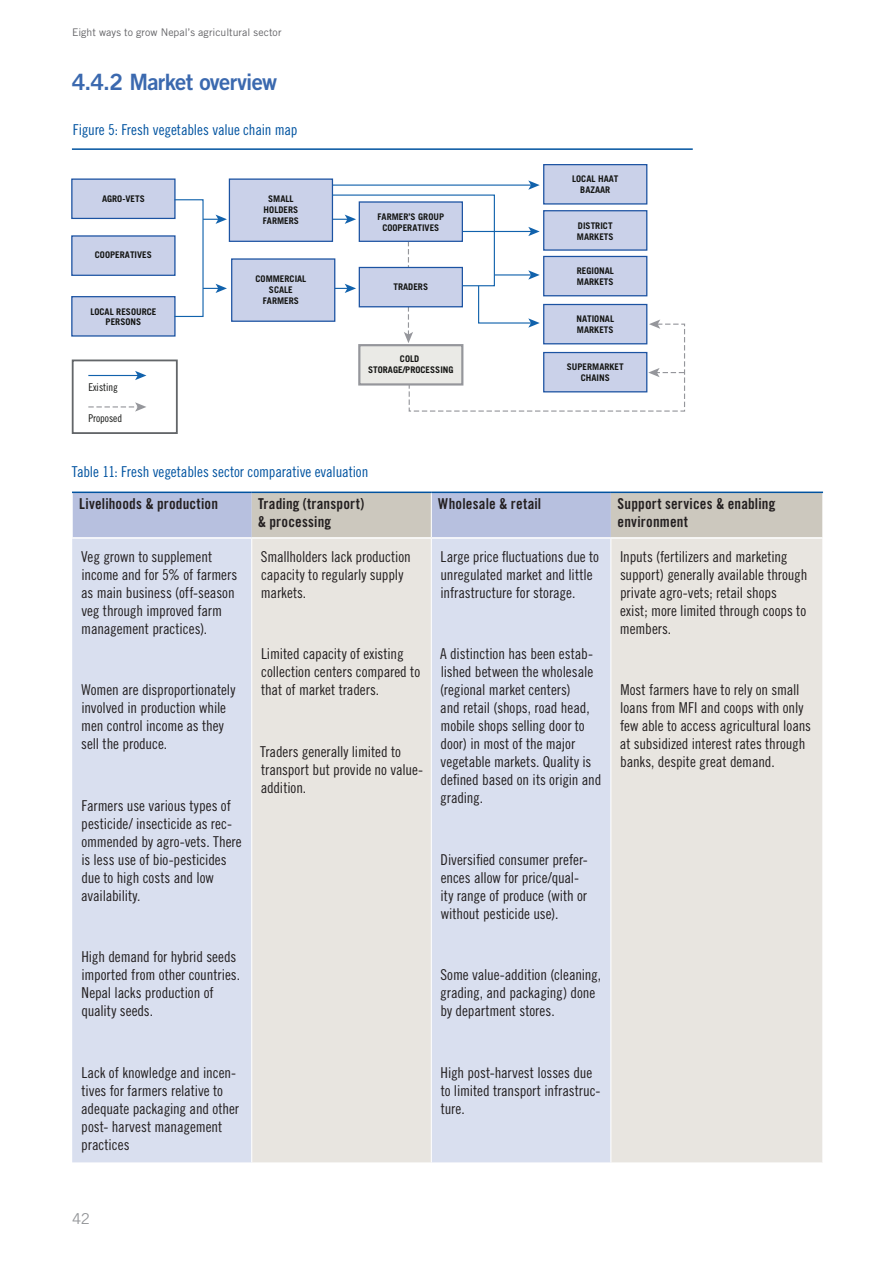
<style>
.page{position:relative;width:893px;height:1263px;background:#fff}
.page>*{position:absolute;margin:0;border:0;box-sizing:border-box;transform-origin:0 0}
.Titolo_03{font:22.5px "Trade Gothic LT Std Bd 2";letter-spacing:-.03em;color:#3b69af}
.Testi_tabelle{font:15px/18px "Trade Gothic LT Std Cn 18";letter-spacing:-.005em;color:#231f20}
.Testi_tabelle-2{font:15px/18px "Trade Gothic LT Std Bd Cn 20";letter-spacing:.01em;color:#231f20}
.Titolo_tabelle_e_gra{font:15px "Trade Gothic LT Std Cn 18";letter-spacing:-.005em;color:#0153a0}
.Titolo_grafico_tabel{font:15px "Trade Gothic LT Std Cn 18";letter-spacing:-.01em;color:#0153a0}
.t1{font:15px "Trade Gothic LT Std";color:#939598}
.t2{font:10.65px "Trade Gothic LT Std Cn 18";color:#131412}
.t3{font:10.5px "Trade Gothic LT Std";letter-spacing:.005em;color:#636366}
.t4{font:700 9.15px/10.9px "Trade Gothic LT Std";color:#131412;text-align:center}
</style>
<div class="page">
<svg style="left:73px;top:493px;width:750px;height:44px;background:#c1c4cd"></svg>
<div style="left:72px;top:539px;width:179px;height:623px;background:#d9dfef"></div>
<svg style="left:252px;top:539px;width:570px;height:623px;background:#e3e3e4"></svg>
<hr style="left:431px;top:493px;width:1px;height:44px;background:#fff">
<hr style="left:72px;top:492px;width:180px;height:1px;background:#0153a0">
<hr style="left:252px;top:492px;width:179px;height:1px;background:#0153a0">
<hr style="left:431px;top:492px;width:180px;height:1px;background:#0153a0">
<hr style="left:611px;top:492px;width:212px;height:1px;background:#0153a0">
<hr style="left:431px;top:539px;width:1px;height:623px;background:#fff">
<hr style="left:610px;top:539px;width:1px;height:623px;background:#fff">
<div style="left:72px;top:359px;width:106px;height:75px;border:2px solid #636669"></div>
<svg style="left:88px;top:402px;width:58px;height:10px"></svg>
<hr style="left:88px;top:375px;width:50px;height:1px;background:#1162ac">
<svg style="left:135px;top:371px;width:11px;height:9px"></svg>
<svg style="left:204px;top:215px;width:23px;height:9px"></svg>
<svg style="left:204px;top:284px;width:23px;height:9px"></svg>
<div style="left:72px;top:236px;width:103px;height:39px;background:#cad1e9"></div>
<div style="left:71px;top:235px;width:105px;height:41px;border:1px solid #1c53a2"></div>
<div style="left:72px;top:297px;width:103px;height:39px;background:#cad1e9"></div>
<div style="left:71px;top:296px;width:105px;height:41px;border:1px solid #1c53a2"></div>
<div style="left:72px;top:179px;width:103px;height:39px;background:#cad1e9"></div>
<div style="left:71px;top:179px;width:105px;height:40px;border:1px solid #1c53a2"></div>
<div style="left:544px;top:165px;width:103px;height:39px;background:#cad1e9"></div>
<div style="left:543px;top:164px;width:104px;height:41px;border:1px solid #1c53a2"></div>
<div style="left:229px;top:179px;width:103px;height:62px;background:#cad1e9"></div>
<div style="left:229px;top:179px;width:104px;height:63px;border:1px solid #1c53a2"></div>
<div style="left:232px;top:259px;width:103px;height:62px;background:#cad1e9"></div>
<div style="left:231px;top:258px;width:104px;height:64px;border:1px solid #1c53a2"></div>
<svg style="left:331px;top:180px;width:355px;height:232px"></svg>
<div style="left:359px;top:345px;width:103px;height:39px;background:#eaeae6"></div>
<div style="left:358px;top:344px;width:105px;height:42px;border:2px solid #95969b"></div>
<hr style="left:72px;top:148px;width:621px;height:2px;background:#0153a0">
<p class="t3" style="left:72px;top:26px;width:211px">Eight ways to grow Nepal’s agricultural sector</p>
<p class="Titolo_03" style="left:72px;top:68px;width:207px">4.4.2 Market overview</p>
<p class="Titolo_grafico_tabel" style="left:73px;top:121px;width:226px">Figure 5: Fresh vegetables value chain map</p>
<p class="t4" style="left:102px;top:193px;width:44px">AGRO-VETS</p>
<p class="t4" style="left:95px;top:249px;width:58px">COOPERATIVES</p>
<p class="t4" style="left:263px;top:193px;width:38px">SMALL<br>HOLDERS<br>FARMERS</p>
<p class="t4" style="left:377px;top:211px;width:68px">FARMER’S GROUP<br>COOPERATIVES</p>
<p class="t4" style="left:90px;top:306px;width:68px">LOCAL RESOURCE<br>PERSONS</p>
<p class="t2" style="left:88px;top:381px;width:31px">Existing</p>
<p class="t2" style="left:88px;top:412px;width:35px">Proposed</p>
<p class="t4" style="left:255px;top:273px;width:52px">COMMERCIAL<br>SCALE<br>FARMERS</p>
<p class="t4" style="left:394px;top:281px;width:36px">TRADERS</p>
<p class="t4" style="left:368px;top:353px;width:87px">COLD<br>STORAGE/PROCESSING</p>
<p class="t4" style="left:572px;top:174px;width:48px">LOCAL HAAT<br>BAZAAR</p>
<p class="t4" style="left:577px;top:220px;width:38px;text-align:left">DISTRICT<br>MARKETS</p>
<p class="t4" style="left:577px;top:265px;width:39px;text-align:left">REGIONAL<br>MARKETS</p>
<p class="t4" style="left:576px;top:313px;width:39px;text-align:left">NATIONAL<br>MARKETS</p>
<p class="t4" style="left:567px;top:361px;width:58px">SUPERMARKET<br>CHAINS</p>
<p class="Titolo_tabelle_e_gra" style="left:72px;top:463px;width:298px">Table 11: Fresh vegetables sector comparative evaluation</p>
<p class="Testi_tabelle-2" style="left:79px;top:495px;width:140px">Livelihoods &amp; production</p>
<p class="Testi_tabelle-2" style="left:258px;top:495px;width:108px">Trading (transport) &amp; processing</p>
<p class="Testi_tabelle-2" style="left:438px;top:495px;width:104px">Wholesale &amp; retail</p>
<p class="Testi_tabelle-2" style="left:618px;top:495px;width:159px">Support services &amp; enabling environment</p>
<p class="Testi_tabelle" style="left:81px;top:547px;width:158px">Veg grown to supplement income and for 5% of farmers as main business (off-season veg through improved farm management practices).</p>
<p class="Testi_tabelle" style="left:261px;top:547px;width:152px">Smallholders lack production capacity to regularly supply markets.</p>
<p class="Testi_tabelle" style="left:440px;top:547px;width:160px">Large price fluctuations due to unregulated market and little infrastructure for storage.</p>
<p class="Testi_tabelle" style="left:620px;top:547px;width:189px">Inputs (fertilizers and marketing support) generally available through private agro-vets; retail shops exist; more limited through coops to members.</p>
<p class="Testi_tabelle" style="left:81px;top:680px;width:156px">Women are disproportionately involved in production while men control income as they sell the produce.</p>
<p class="Testi_tabelle" style="left:81px;top:796px;width:162px">Farmers use various types of pesticide/ insecticide as rec&shy;ommended by agro-vets. There is less use of bio-pesticides due to high costs and low availability.</p>
<p class="Testi_tabelle" style="left:81px;top:947px;width:160px">High demand for hybrid seeds imported from other countries.<br>Nepal lacks production of quality seeds.</p>
<p class="Testi_tabelle" style="left:261px;top:644px;width:161px">Limited capacity of existing collection centers compared to that of market traders.</p>
<p class="Testi_tabelle" style="left:260px;top:742px;width:164px">Traders generally limited to transport but provide no value&shy;addition.</p>
<p class="Testi_tabelle" style="left:440px;top:644px;width:163px">A distinction has been estab&shy;lished between the wholesale (regional market centers)<br>and retail (shops, road head, mobile shops selling door to door) in most of the major vegetable markets. Quality is defined based on its origin and grading.</p>
<p class="Testi_tabelle" style="left:440px;top:850px;width:149px">Diversified consumer prefer&shy;ences allow for price/qual&shy;ity range of produce (with or without pesticide use).</p>
<p class="Testi_tabelle" style="left:440px;top:965px;width:162px">Some value-addition (cleaning, grading, and packaging) done by department stores.</p>
<p class="Testi_tabelle" style="left:81px;top:1063px;width:159px">Lack of knowledge and incen&shy;tives for farmers relative to adequate packaging and other post- harvest management practices</p>
<p class="Testi_tabelle" style="left:441px;top:1063px;width:161px">High post-harvest losses due to limited transport infrastruc&shy;ture.</p>
<p class="Testi_tabelle" style="left:620px;top:680px;width:193px">Most farmers have to rely on small loans from MFI and coops with only few able to access agricultural loans at subsidized interest rates through banks, despite great demand.</p>
<p class="t1" style="left:72px;top:1210px;width:20px">42</p>
</div>
